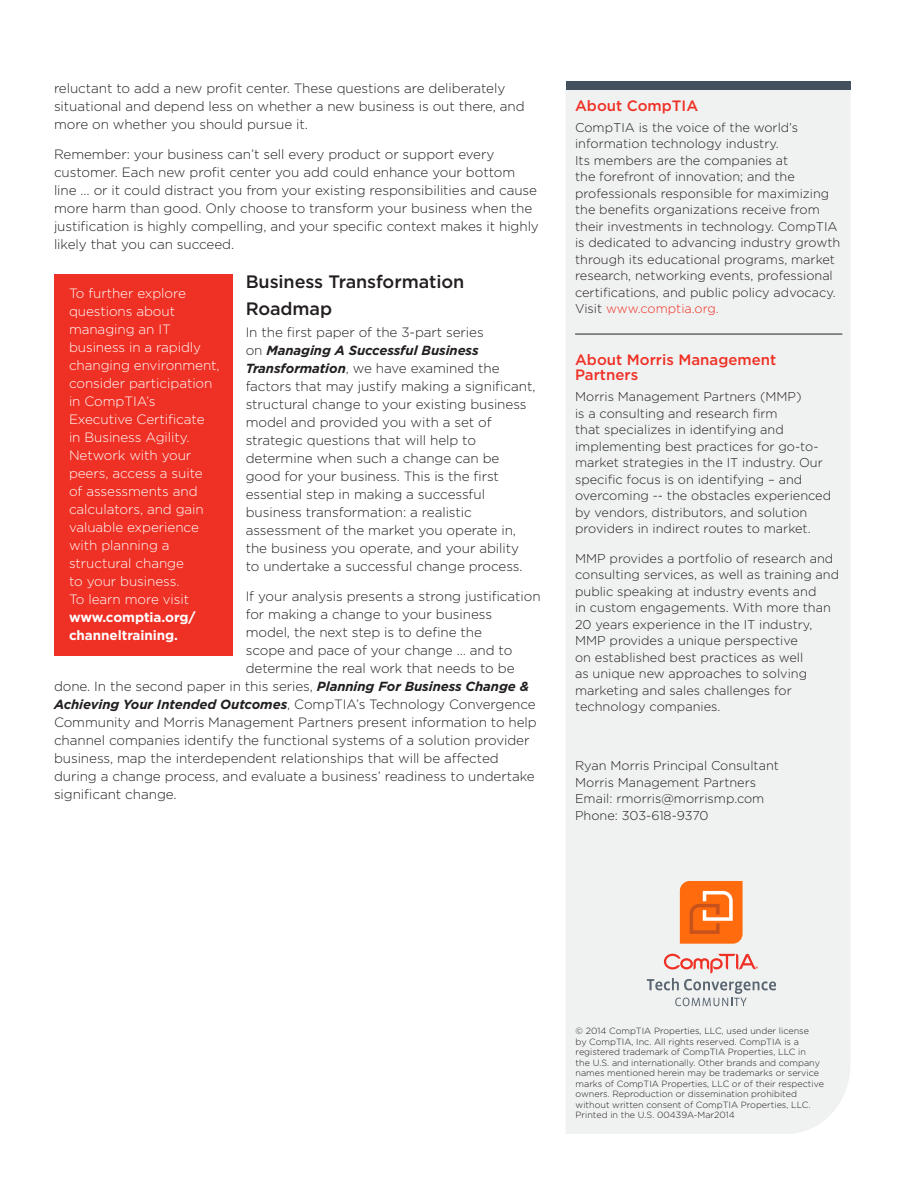
<style>
.page{position:relative;width:918px;height:1188px;background:#fff}
.page>*{position:absolute;margin:0;border:0;box-sizing:border-box;transform-origin:0 0}
.Lvl_2_head_black{font:500 18px/27px "Gotham";letter-spacing:-.005em;color:#231f20}
.About_CompIA_head{font:500 15px/15px "Gotham";color:#ef3024}
.Body{font:300 13.5px/18px "Gotham";letter-spacing:-.005em;color:#231f20}
.Body-2{font:300 13.5px/18px "Gotham";letter-spacing:-.005em;color:#fff}
.Body-3{font:italic 700 13.2px "Gotham HTF";letter-spacing:-.005em;color:#231f20}
.Boiler_copy{font:300 12.75px/16.5px "Gotham";color:#231f20}
.Copyright{font:300 9px/10.5px "Gotham";color:#231f20}
.s1{font-family:"Gotham";font-weight:300;font-style:normal;font-size:13.5px}
.s2{font-family:"Gotham HTF";font-weight:700;font-style:italic;font-size:13.2px}
.s3{font-weight:700}
.s4{color:#ef3024}
</style>
<div class="page">
<div style="left:566px;top:88px;width:285px;height:1046px;background:#f0f1f1"></div>
<div style="left:566px;top:81px;width:284px;height:9px;background:#43505d"></div>
<hr style="left:575px;top:334px;width:267px;height:1px;background:#231f20">
<svg style="left:647px;top:954px;width:129px;height:52px"></svg>
<svg style="left:680px;top:881px;width:63px;height:63px"></svg>
<div style="left:54px;top:275px;width:178px;height:381px;background:#ef3024"></div>
<p class="Body" style="left:54px;top:79px;width:472px">reluctant to add a new profit center. These questions are deliberately situational and depend less on whether a new business is out there, and more on whether you should pursue it.</p>
<p class="Body" style="left:54px;top:145px;width:486px">Remember: your business can’t sell every product or support every customer. Each new profit center you add could enhance your bottom line … or it could distract you from your existing responsibilities and cause more harm than good. Only choose to transform your business when the justification is highly compelling, and your specific context makes it highly likely that you can succeed.</p>
<p class="Lvl_2_head_black" style="left:246px;top:268px;width:220px">Business Transformation<br>Roadmap</p>
<p class="Body" style="left:246px;top:323px;width:240px">In the first paper of the 3-part series</p>
<p class="Body-3" style="left:246px;top:343px;width:234px"><span class="s1">on</span> Managing A Successful Business</p>
<p class="Body" style="left:246px;top:359px;width:291px"><span class="s2">Transformation</span>, we have examined the factors that may justify making a significant, structural change to your existing business model and provided you with a set of strategic questions that will help to determine when such a change can be good for your business. This is the first essential step in making a successful business transformation: a realistic assessment of the market you operate in, the business you operate, and your ability to undertake a successful change process.</p>
<p class="Body" style="left:246px;top:587px;width:296px">If your analysis presents a strong justification</p>
<p class="Body" style="left:246px;top:605px;width:248px">for making a change to your business</p>
<p class="Body" style="left:246px;top:623px;width:238px">model, the next step is to define the</p>
<p class="Body" style="left:246px;top:641px;width:268px">scope and pace of your change … and to</p>
<p class="Body" style="left:246px;top:659px;width:270px">determine the real work that needs to be</p>
<p class="Body" style="left:54px;top:677px;width:476px">done. In the second paper in this series, <span class="s2">Planning For Business Change &amp;</span></p>
<p class="Body" style="left:54px;top:695px;width:483px"><span class="s2">Achieving Your Intended Outcomes</span>, CompTIA’s Technology Convergence</p>
<p class="Body" style="left:54px;top:713px;width:484px">Community and Morris Management Partners present information to help</p>
<p class="Body" style="left:54px;top:731px;width:477px">channel companies identify the functional systems of a solution provider</p>
<p class="Body" style="left:54px;top:749px;width:446px">business, map the interdependent relationships that will be affected</p>
<p class="Body" style="left:54px;top:767px;width:482px">during a change process, and evaluate a business’ readiness to undertake</p>
<p class="Body" style="left:54px;top:785px;width:124px">significant change.</p>
<p class="Body-2" style="left:69px;top:284px;width:152px">To further explore questions about managing an IT business in a rapidly changing environment, consider participation in CompTIA’s<br>Executive Certificate<br>in Business Agility.<br>Network with your peers, access a suite<br>of assessments and calculators, and gain valuable experience with planning a structural change<br>to your business.<br>To learn more visit <span class="s3">www.comptia.org/ channeltraining.</span></p>
<p class="About_CompIA_head" style="left:575px;top:98px;width:125px">About CompTIA</p>
<p class="Boiler_copy" style="left:575px;top:119px;width:267px">CompTIA is the voice of the world’s information technology industry.<br>Its members are the companies at<br>the forefront of innovation; and the professionals responsible for maximizing the benefits organizations receive from their investments in technology. CompTIA is dedicated to advancing industry growth through its educational programs, market research, networking events, professional certifications, and public policy advocacy.<br>Visit <span class="s4">www.comptia.org.</span></p>
<p class="About_CompIA_head" style="left:575px;top:352px;width:203px">About Morris Management<br>Partners</p>
<p class="Boiler_copy" style="left:575px;top:388px;width:258px">Morris Management Partners (MMP)<br>is a consulting and research firm<br>that specializes in identifying and implementing best practices for go-to&shy;market strategies in the IT industry. Our specific focus is on identifying – and overcoming -- the obstacles experienced by vendors, distributors, and solution providers in indirect routes to market.</p>
<p class="Boiler_copy" style="left:575px;top:550px;width:266px">MMP provides a portfolio of research and consulting services, as well as training and public speaking at industry events and<br>in custom engagements. With more than 20 years experience in the IT industry, MMP provides a unique perspective<br>on established best practices as well<br>as unique new approaches to solving marketing and sales challenges for technology companies.</p>
<p class="Boiler_copy" style="left:575px;top:757px;width:205px">Ryan Morris Principal Consultant<br>Morris Management Partners<br>Email: rmorris@morrismp.com<br>Phone: 303-618-9370</p>
<p class="Copyright" style="left:576px;top:1026px;width:250px">© 2014 CompTIA Properties, LLC, used under license<br>by CompTIA, Inc. All rights reserved. CompTIA is a registered trademark of CompTIA Properties, LLC in<br>the U.S. and internationally. Other brands and company names mentioned herein may be trademarks or service marks of CompTIA Properties, LLC or of their respective owners. Reproduction or dissemination prohibited without written consent of CompTIA Properties, LLC.<br>Printed in the U.S. 00439A-Mar2014</p>
</div>
